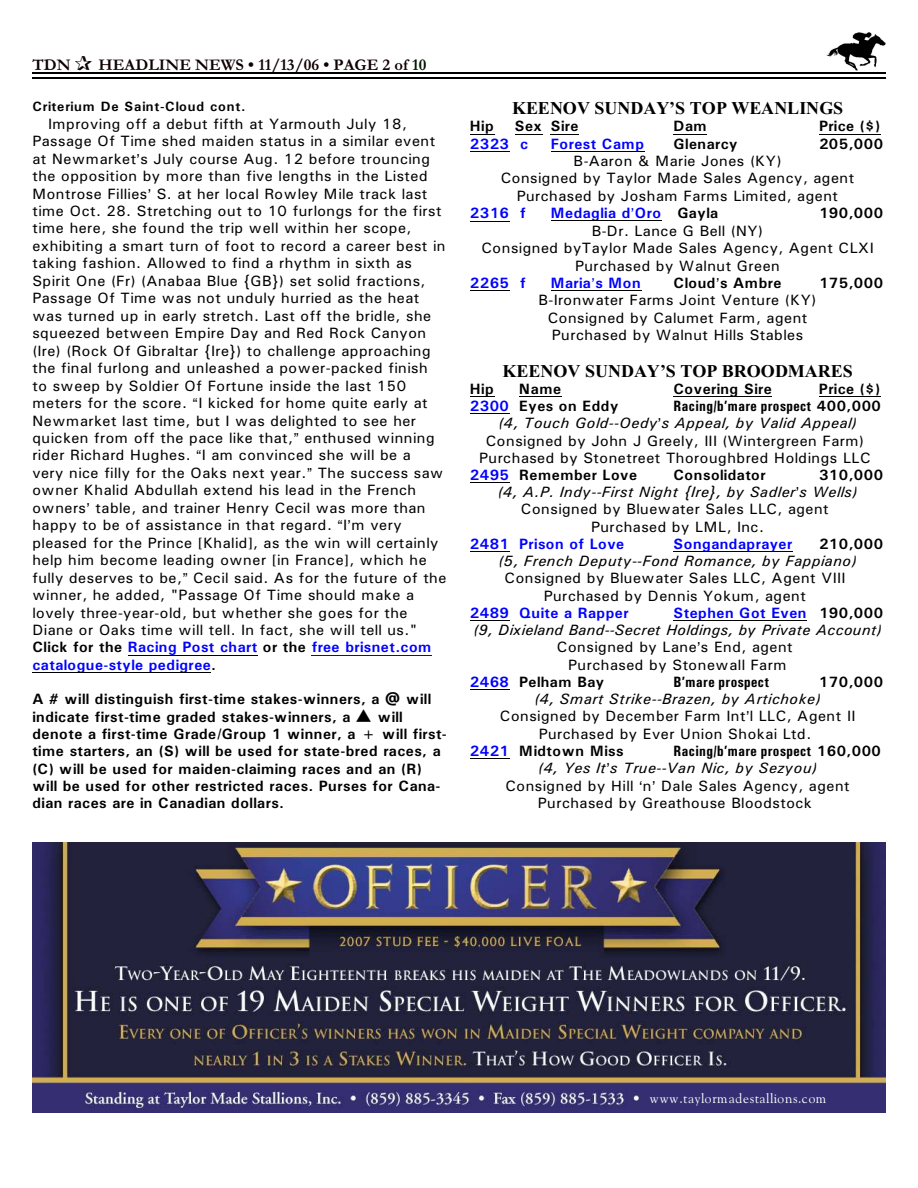
<style>
.page{position:relative;width:918px;height:1188px;background:#fff}
.page>*{position:absolute;margin:0;border:0;box-sizing:border-box;transform-origin:0 0}
.t1{font:700 18px "Times New Roman";letter-spacing:.005em;color:#000}
.t2{font:700 16.5px "Garamond";letter-spacing:.005em;color:#0f0000}
.t3{font:15px/17.4px "Univers";letter-spacing:.03em;color:#000;text-align:center}
.t4{font:700 15px/17.2px "Univers";letter-spacing:.03em;color:#000}
.t5{font:italic 15px/17.2px "Univers";letter-spacing:.03em;color:#000;text-align:right}
.t6{font:700 15px "Univers";letter-spacing:.035em;color:#00f}
.t7{font:700 15px "Univers Condensed";letter-spacing:.03em;color:#000}
.t8{font:700 13.5px "Univers";letter-spacing:.065em;color:#000}
.t9{font:13.5px "Goudy Ol St BT";letter-spacing:.045em;color:#fff}
.s1{color:#001400}
.s2{font-weight:700}
.s3{font-weight:700;color:#00f}
.s4{color:#000}
.s5{color:#00f}
.s6{font-family:"Univers"}
.s7{font-weight:700;font-style:normal;color:#00f}
.s8{font-weight:700;font-style:normal}
</style>
<div class="page">
<img style="left:826px;top:32px;width:60px;height:38px">
<hr style="left:32px;top:72px;width:853px;height:1px;background:#000">
<hr style="left:32px;top:77px;width:853px;height:2px;background:#000">
<hr style="left:128px;top:655px;width:130px;height:1px;background:#000">
<hr style="left:312px;top:655px;width:120px;height:1px;background:#00f">
<hr style="left:32px;top:672px;width:179px;height:1px;background:#000">
<svg style="left:470px;top:134px;width:24px;height:1px"></svg>
<svg style="left:515px;top:134px;width:27px;height:1px"></svg>
<svg style="left:551px;top:134px;width:28px;height:1px"></svg>
<hr style="left:674px;top:134px;width:33px;height:1px;background:#000">
<hr style="left:819px;top:134px;width:61px;height:1px;background:#000">
<hr style="left:470px;top:151px;width:39px;height:1px;background:#000">
<hr style="left:551px;top:151px;width:94px;height:1px;background:#000">
<hr style="left:470px;top:221px;width:39px;height:1px;background:#000">
<hr style="left:551px;top:220px;width:111px;height:1px;background:#000">
<hr style="left:470px;top:290px;width:39px;height:1px;background:#000">
<hr style="left:551px;top:290px;width:90px;height:1px;background:#000">
<svg style="left:470px;top:396px;width:24px;height:1px"></svg>
<hr style="left:519px;top:396px;width:43px;height:1px;background:#000">
<hr style="left:674px;top:396px;width:98px;height:1px;background:#000">
<hr style="left:819px;top:396px;width:61px;height:1px;background:#000">
<hr style="left:470px;top:413px;width:39px;height:1px;background:#000">
<hr style="left:470px;top:482px;width:39px;height:1px;background:#000">
<hr style="left:470px;top:551px;width:39px;height:1px;background:#000">
<hr style="left:674px;top:551px;width:119px;height:1px;background:#000">
<hr style="left:470px;top:620px;width:39px;height:1px;background:#000">
<hr style="left:674px;top:620px;width:133px;height:1px;background:#000">
<hr style="left:470px;top:689px;width:39px;height:1px;background:#000">
<hr style="left:470px;top:758px;width:39px;height:1px;background:#000">
<img style="left:32px;top:842px;width:854px;height:270px">
<p class="t2" style="left:32px;top:59px;width:40px">TDN</p>
<p class="t2" style="left:98px;top:59px;width:329px">HEADLINE NEWS • 11/13/06 • PAGE 2 of <span class="s1">10</span></p>
<p class="t8" style="left:32px;top:102px;width:215px">Criterium De Saint-Cloud cont.</p>
<p class="t3" style="left:32px;top:116px;width:416px;text-align:left;text-indent:16px">Improving off a debut fifth at Yarmouth July 18, Passage Of Time shed maiden status in a similar event at Newmarket s July course Aug. 12 before trouncing the opposition by more than five lengths in the Listed Montrose Fillies S. at her local Rowley Mile track last time Oct. 28. Stretching out to 10 furlongs for the first time here, she found the trip well within her scope, exhibiting a smart turn of foot to record a career best in taking fashion. Allowed to find a rhythm in sixth as Spirit One (Fr) (Anabaa Blue {GB}) set solid fractions, Passage Of Time was not unduly hurried as the heat was turned up in early stretch. Last off the bridle, she squeezed between Empire Day and Red Rock Canyon (Ire) (Rock Of Gibraltar {Ire}) to challenge approaching the final furlong and unleashed a power-packed finish<br>to sweep by Soldier Of Fortune inside the last 150 meters for the score. I kicked for home quite early at Newmarket last time, but I was delighted to see her quicken from off the pace like that, enthused winning rider Richard Hughes. I am convinced she will be a<br>very nice filly for the Oaks next year. The success saw owner Khalid Abdullah extend his lead in the French owners table, and trainer Henry Cecil was more than happy to be of assistance in that regard. I m very pleased for the Prince [Khalid], as the win will certainly help him become leading owner [in France], which he fully deserves to be, Cecil said. As for the future of the winner, he added, "Passage Of Time should make a lovely three-year-old, but whether she goes for the Diane or Oaks time will tell. In fact, she will tell us." <span class="s2">Click for the</span> <span class="s3">Racing Post chart</span> <span class="s2">or the</span> <span class="s3">free brisnet.com catalogue-style pedigree</span><span class="s2">.</span></p>
<p class="t4" style="left:32px;top:692px;width:416px">A # will distinguish first-time stakes-winners, a @ will indicate first-time graded stakes-winners, a ▲ will denote a first-time Grade/Group 1 winner, a + will first&shy;time starters, an (S) will be used for state-bred races, a (C) will be used for maiden-claiming races and an (R) will be used for other restricted races. Purses for Cana&shy;dian races are in Canadian dollars.</p>
<p class="t1" style="left:512px;top:102px;width:333px">KEENOV SUNDAY’S TOP WEANLINGS</p>
<p class="t4" style="left:470px;top:119px;width:25px">Hip</p>
<p class="t4" style="left:515px;top:119px;width:65px">Sex Sire</p>
<p class="t4" style="left:674px;top:119px;width:35px">Dam</p>
<p class="t4" style="left:819px;top:119px;width:63px">Price ($)</p>
<p class="t6" style="left:470px;top:138px;width:60px">2323 c</p>
<p class="t6" style="left:551px;top:138px;width:95px">Forest Camp</p>
<p class="t4" style="left:674px;top:136px;width:66px">Glenarcy</p>
<p class="t4" style="left:819px;top:136px;width:66px">205,000</p>
<p class="t3" style="left:501px;top:153px;width:355px">B-Aaron &amp; Marie Jones (KY)<br>Consigned by Taylor Made Sales Agency, agent<br>Purchased by Josham Farms Limited, agent</p>
<p class="t6" style="left:470px;top:208px;width:57px">2316 f</p>
<p class="t6" style="left:551px;top:208px;width:169px">Medaglia d Oro <span class="s4">Gayla</span></p>
<p class="t4" style="left:819px;top:206px;width:66px">190,000</p>
<p class="t3" style="left:482px;top:223px;width:394px">B-Dr. Lance G Bell (NY)<br>Consigned byTaylor Made Sales Agency, Agent CLXI<br>Purchased by Walnut Green</p>
<p class="t6" style="left:470px;top:277px;width:57px">2265 f</p>
<p class="t6" style="left:551px;top:277px;width:91px">Maria s Mon</p>
<p class="t4" style="left:674px;top:275px;width:109px">Cloud s Ambre</p>
<p class="t4" style="left:819px;top:275px;width:66px">175,000</p>
<p class="t3" style="left:539px;top:293px;width:280px">B-Ironwater Farms Joint Venture (KY)<br>Consigned by Calumet Farm, agent<br>Purchased by Walnut Hills Stables</p>
<p class="t1" style="left:503px;top:365px;width:352px">KEENOV SUNDAY’S TOP BROODMARES</p>
<p class="t4" style="left:470px;top:381px;width:25px">Hip</p>
<p class="t4" style="left:519px;top:381px;width:43px">Name</p>
<p class="t4" style="left:674px;top:381px;width:100px">Covering Sire</p>
<p class="t4" style="left:819px;top:381px;width:63px">Price ($)</p>
<p class="t4" style="left:470px;top:398px;width:150px"><span class="s5">2300</span> Eyes on Eddy</p>
<p class="t7" style="left:674px;top:401px;width:209px">Racing/b’mare prospect <span class="s6">400,000</span></p>
<p class="t5" style="left:498px;top:416px;width:360px">(4, Touch Gold--Oedy s Appeal, by Valid Appeal)</p>
<p class="t3" style="left:486px;top:433px;width:380px">Consigned by John J Greely, III (Wintergreen Farm)</p>
<p class="t3" style="left:479px;top:450px;width:393px">Purchased by Stonetreet Thoroughbred Holdings LLC</p>
<p class="t4" style="left:470px;top:467px;width:169px"><span class="s5">2495</span> Remember Love</p>
<p class="t4" style="left:674px;top:467px;width:94px">Consolidator</p>
<p class="t4" style="left:819px;top:467px;width:66px">310,000</p>
<p class="t5" style="left:498px;top:485px;width:361px">(4, A.P. Indy--First Night {Ire}, by Sadler s Wells)</p>
<p class="t3" style="left:521px;top:502px;width:309px">Consigned by Bluewater Sales LLC, agent<br>Purchased by LML, Inc.</p>
<p class="t6" style="left:470px;top:538px;width:156px">2481 Prison of Love</p>
<p class="t6" style="left:674px;top:538px;width:120px">Songandaprayer</p>
<p class="t4" style="left:819px;top:536px;width:66px">210,000</p>
<p class="t5" style="left:498px;top:554px;width:360px">(5, French Deputy--Fond Romance, by Fappiano)</p>
<p class="t3" style="left:505px;top:571px;width:343px">Consigned by Bluewater Sales LLC, Agent VIII<br>Purchased by Dennis Yokum, agent</p>
<p class="t6" style="left:470px;top:607px;width:160px">2489 Quite a Rapper</p>
<p class="t5" style="left:473px;top:605px;width:411px"><span class="s7">Stephen Got Even</span> <span class="s8">190,000<br></span>(9, Dixieland Band--Secret Holdings, by Private Account)</p>
<p class="t3" style="left:557px;top:640px;width:237px">Consigned by Lane s End, agent</p>
<p class="t3" style="left:568px;top:657px;width:220px">Purchased by Stonewall Farm</p>
<p class="t4" style="left:470px;top:674px;width:136px"><span class="s5">2468</span> Pelham Bay</p>
<p class="t7" style="left:673px;top:676px;width:97px">B’mare prospect</p>
<p class="t4" style="left:819px;top:674px;width:66px">170,000</p>
<p class="t5" style="left:534px;top:692px;width:288px">(4, Smart Strike--Brazen, by Artichoke)</p>
<p class="t3" style="left:500px;top:709px;width:357px">Consigned by December Farm Int l LLC, Agent II</p>
<p class="t3" style="left:539px;top:726px;width:274px">Purchased by Ever Union Shokai Ltd.</p>
<p class="t4" style="left:470px;top:743px;width:155px"><span class="s5">2421</span> Midtown Miss</p>
<p class="t7" style="left:674px;top:745px;width:209px">Racing/b’mare prospect <span class="s6">160,000</span></p>
<p class="t5" style="left:538px;top:761px;width:280px">(4, Yes It s True--Van Nic, by Sezyou)</p>
<p class="t3" style="left:505px;top:778px;width:346px">Consigned by Hill n Dale Sales Agency, agent<br>Purchased by Greathouse Bloodstock</p>
<p class="t9" style="left:650px;top:1093px;width:178px">www.taylormadestallions.com</p>
</div>
